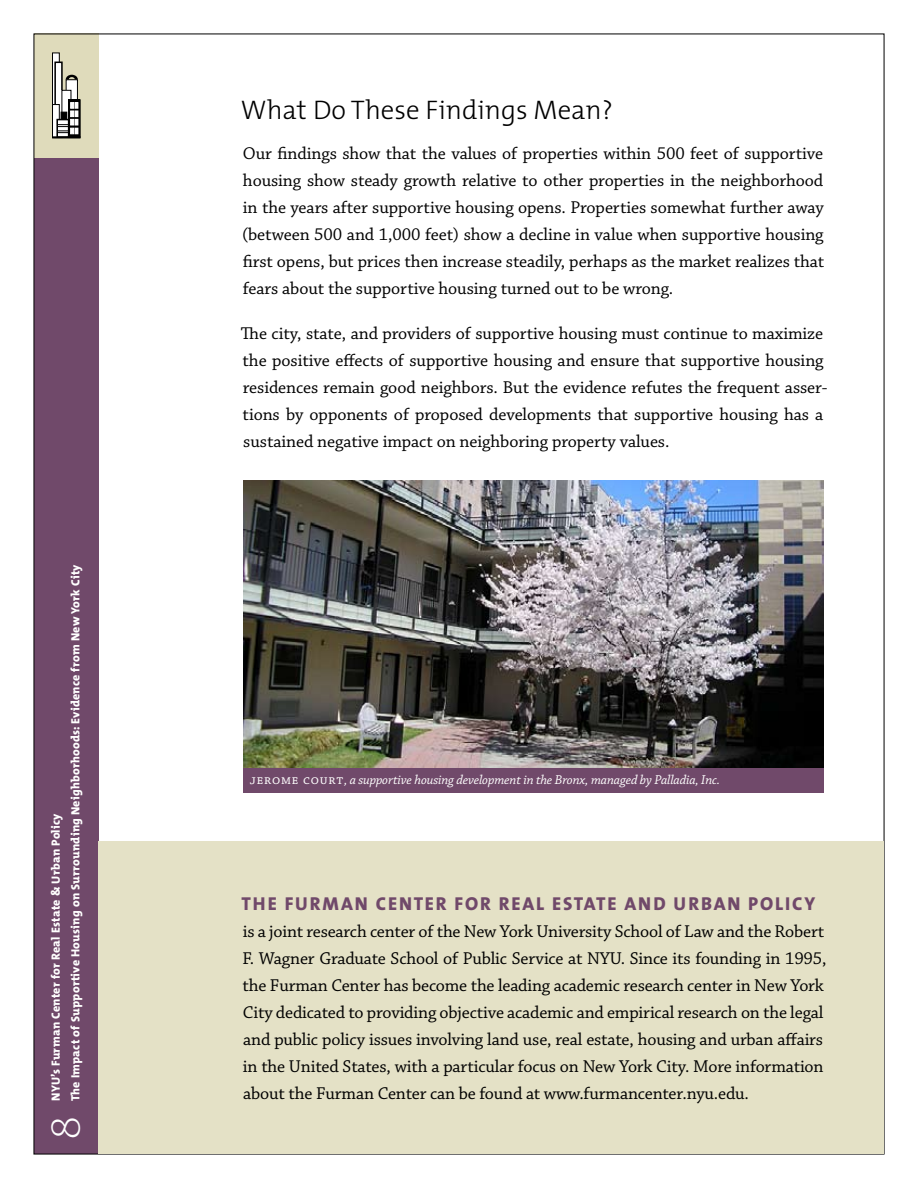
<style>
.page{position:relative;width:918px;height:1188px;background:#fff}
.page>*{position:absolute;margin:0;border:0;box-sizing:border-box;transform-origin:0 0}
.t1{font:300 43.5px "Chaparral Pro";color:#fff}
.t2{font:300 27px "The Mix";color:#000}
.t3{font:800 18.75px "The Mix";letter-spacing:.1em;color:#70496a}
.t4{font:18px/27px "Chaparral Pro";letter-spacing:-.005em;color:#000}
.t5{font:italic 13.5px "Chaparral Pro";letter-spacing:-.01em;color:#fff}
.t6{font:800 12px/19.5px "The Mix";letter-spacing:.02em;color:#fff}
.s1{font-style:normal}
</style>
<div class="page">
<div style="left:34px;top:34px;width:65px;height:125px;background:#dfdbbb"></div>
<div style="left:53px;top:53px;width:6px;height:84px;background:#fff"></div>
<div style="left:52px;top:53px;width:8px;height:85px;border:1px solid #000"></div>
<svg style="left:66px;top:75px;width:12px;height:4px"></svg>
<div style="left:66px;top:80px;width:11px;height:57px;background:#fff"></div>
<div style="left:66px;top:79px;width:12px;height:59px;border:1px solid #000"></div>
<div style="left:55px;top:62px;width:7px;height:75px;background:#fff"></div>
<div style="left:54px;top:62px;width:9px;height:76px;border:2px solid #000"></div>
<div style="left:62px;top:90px;width:9px;height:47px;background:#fff"></div>
<div style="left:62px;top:90px;width:9px;height:48px;border:1px solid #000"></div>
<svg style="left:53px;top:105px;width:6px;height:32px"></svg>
<div style="left:52px;top:104px;width:8px;height:34px;border:1px solid #000"></div>
<div style="left:57px;top:120px;width:12px;height:17px;background:#fff"></div>
<svg style="left:70px;top:101px;width:9px;height:35px"></svg>
<div style="left:68px;top:99px;width:13px;height:39px;border:1px solid #000"></div>
<hr style="left:52px;top:136px;width:29px;height:2px;background:#000">
<svg style="left:57px;top:102px;width:21px;height:32px"></svg>
<div style="left:34px;top:159px;width:65px;height:995px;background:#70496a"></div>
<div style="left:99px;top:842px;width:785px;height:312px;background:#e4e1c6"></div>
<img style="left:243px;top:480px;width:581px;height:289px">
<div style="left:243px;top:769px;width:581px;height:24px;background:#70496a"></div>
<p class="t6" style="left:46px;top:1101px;width:538px;rotate:-90deg">NYU’S FURMAN CENTER FOR REAL E STATE &amp; URBAN POLICY<br>THE IMPACT OF SUPPORTIVE HOUSING ON SURROUNDING N EIGHBORHOODS: EVIDENCE FROM N EW YORK CITY</p>
<h1 class="t1" style="left:42px;top:1139px;width:24px;rotate:-90deg">8</h1>
<h2 class="t2" style="left:241px;top:87px;width:374px">What Do These Findings Mean?</h2>
<p class="t4" style="left:242px;top:141px;width:584px;text-align:justify">Our findings show that the values of properties within 500 feet of supportive housing show steady growth relative to other properties in the neighborhood in the years after supportive housing opens. Properties somewhat further away (between 500 and 1,000 feet) show a decline in value when supportive housing first opens, but prices then increase steadily, perhaps as the market realizes that fears about the supportive housing turned out to be wrong.</p>
<p class="t4" style="left:241px;top:321px;width:588px">The city, state, and providers of supportive housing must continue to maximize the positive effects of supportive housing and ensure that supportive housing residences remain good neighbors. But the evidence refutes the frequent asser&shy;tions by opponents of proposed developments that supportive housing has a sustained negative impact on neighboring property values.</p>
<p class="t5" style="left:250px;top:772px;width:472px"><span class="s1">jerome court</span>, a supportive housing development in the Bronx, managed by Palladia, Inc.</p>
<p class="t3" style="left:242px;top:887px;width:575px">TH E FURMAN C ENTER FOR REAL ESTATE AND U RBAN POLICY</p>
<p class="t4" style="left:242px;top:918px;width:586px">is a joint research center of the New York University School of Law and the Robert F. Wagner Graduate School of Public Service at NYU. Since its founding in 1995, the Furman Center has become the leading academic research center in New York City dedicated to providing objective academic and empirical research on the legal and public policy issues involving land use, real estate, housing and urban affairs in the United States, with a particular focus on New York City. More information about the Furman Center can be found at www.furmancenter.nyu.edu.</p>
</div>
